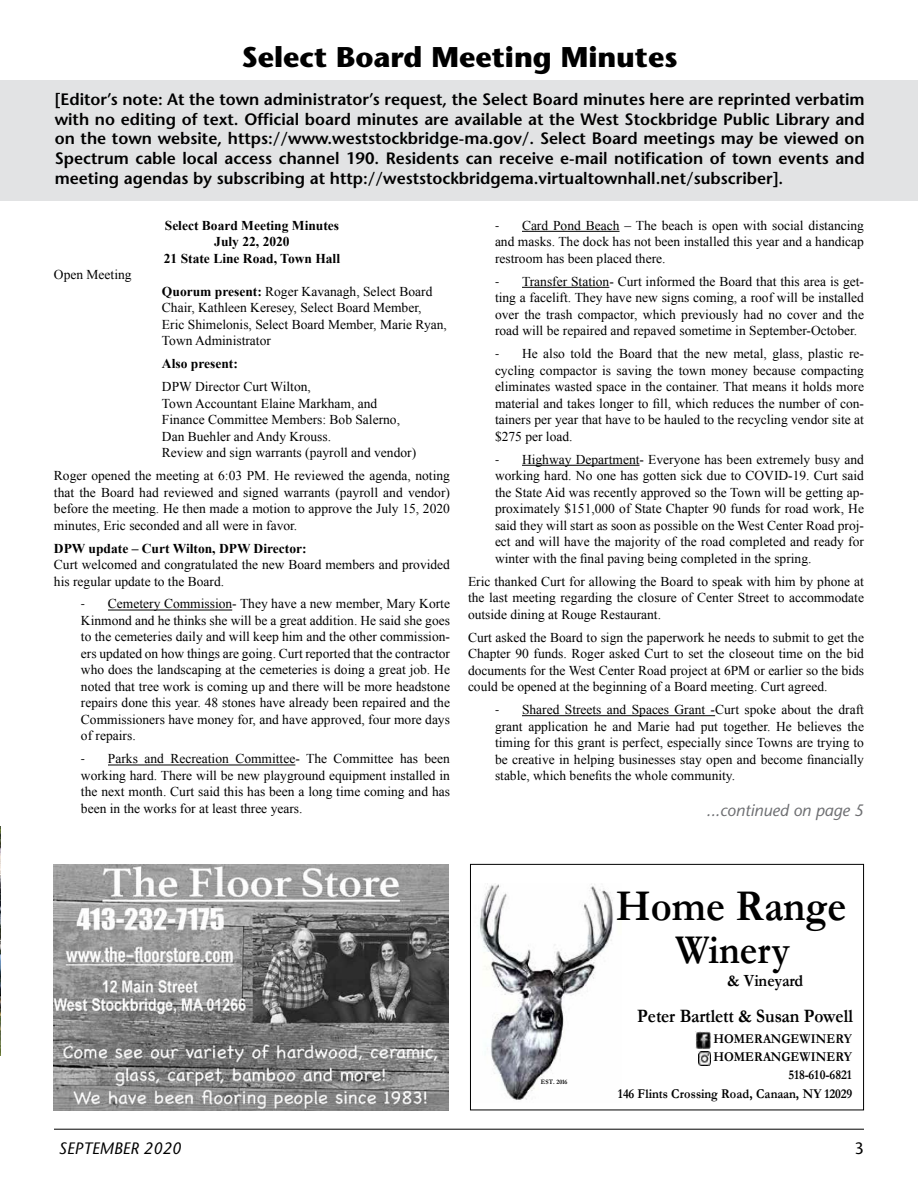
<style>
.page{position:relative;width:918px;height:1188px;background:#fff}
.page>*{position:absolute;margin:0;border:0;box-sizing:border-box;transform-origin:0 0}
.t1{font:700 44.25px "Garamond";letter-spacing:.005em;color:#000;scale:.91 1}
.t2{font:700 41.25px "Garamond";color:#000;scale:.91 1}
.t3{font:700 28.5px "Stone Sans";color:#000}
.t4{font:700 19.05px "Garamond";color:#000;scale:.91 1}
.t5{font:700 17.25px "Garamond";letter-spacing:-.005em;color:#000;scale:.91 1}
.t6{font:600 16.5px/19.5px "Stone Sans";color:#000;text-align:justify}
.t7{font:italic 16.5px "Stone Sans";color:#6d6e71}
.t8{font:italic 16.5px "Stone Sans";color:#000}
.t9{font:16.5px "Stone Sans";color:#000}
.t10{font:700 13.65px "Garamond";letter-spacing:.01em;color:#000;scale:.91 1}
.t11{font:13.5px/16.5px "Times New Roman";color:#000;text-align:justify}
.t12{font:700 13.5px/16.5px "Times New Roman";color:#000;text-align:center}
.t13{font:700 13.5px/18.5px "Garamond";letter-spacing:.005em;color:#000;text-align:right;scale:.91 1}
.t14{font:700 6.75px "Garamond";letter-spacing:-.015em;color:#000;scale:.91 1}
.s1{font-weight:700}
.s2{font-family:"Calibri"}
</style>
<div class="page">
<hr style="left:54px;top:1129px;width:810px;height:1px;background:#000">
<div style="left:0;top:81px;width:918px;height:120px;background:#e2e3e4"></div>
<hr style="left:108px;top:610px;width:124px;height:1px;background:#000">
<hr style="left:108px;top:765px;width:187px;height:1px;background:#000">
<hr style="left:522px;top:231px;width:98px;height:1px;background:#000">
<hr style="left:522px;top:287px;width:87px;height:1px;background:#000">
<hr style="left:522px;top:465px;width:118px;height:1px;background:#000">
<hr style="left:522px;top:715px;width:193px;height:1px;background:#000">
<img style="left:0;top:826px;width:1px;height:230px">
<img style="left:479px;top:883px;width:134px;height:217px">
<img style="left:696px;top:1032px;width:15px;height:16px">
<svg style="left:698px;top:1052px;width:13px;height:13px"></svg>
<div style="left:470px;top:864px;width:394px;height:246px;border:1px solid #000"></div>
<img style="left:54px;top:864px;width:394px;height:246px">
<h3 class="t3" style="left:242px;top:39px;width:437px">Select Board Meeting Minutes</h3>
<p class="t6" style="left:55px;top:90px;width:812px">[Editor’s note: At the town administrator’s request, the Select Board minutes here are reprinted verbatim with no editing of text. Official board minutes are available at the West Stockbridge Public Library and on the town website, https://www.weststockbridge-ma.gov/. Select Board meetings may be viewed on Spectrum cable local access channel 190. Residents can receive e-mail notification of town events and meeting agendas by subscribing at http://weststockbridgema.virtualtownhall.net/subscriber].</p>
<p class="t12" style="left:164px;top:217px;width:178px">Select Board Meeting Minutes<br>July 22, 2020<br>21 State Line Road, Town Hall</p>
<p class="t11" style="left:54px;top:266px;width:79px">Open Meeting</p>
<p class="t11" style="left:162px;top:283px;width:286px;text-align:left"><span class="s1">Quorum present:</span> Roger Kavanagh, Select Board Chair, Kathleen Keresey, Select Board Member, Eric Shimelonis, Select Board Member, Marie Ryan, Town Administrator</p>
<p class="t12" style="left:162px;top:355px;width:77px">Also present:</p>
<p class="t11" style="left:162px;top:378px;width:256px;text-align:left">DPW Director Curt Wilton,<br>Town Accountant Elaine Markham, and Finance Committee Members: Bob Salerno, Dan Buehler and Andy Krouss.<br>Review and sign warrants (payroll and vendor)</p>
<p class="t11" style="left:54px;top:467px;width:398px">Roger opened the meeting at 6:03 PM. He reviewed the agenda, noting that the Board had reviewed and signed warrants (payroll and vendor) before the meeting. He then made a motion to approve the July 15, 2020 minutes, Eric seconded and all were in favor.</p>
<p class="t12" style="left:54px;top:539px;width:254px">DPW update – Curt Wilton, DPW Director:</p>
<p class="t11" style="left:54px;top:556px;width:398px">Curt welcomed and congratulated the new Board members and provided his regular update to the Board.</p>
<p class="t11" style="left:81px;top:596px;width:371px"><span class="s2">-</span> Cemetery Commission- They have a new member, Mary Korte Kinmond and he thinks she will be a great addition. He said she goes to the cemeteries daily and will keep him and the other commission&shy;ers updated on how things are going. Curt reported that the contractor who does the landscaping at the cemeteries is doing a great job. He noted that tree work is coming up and there will be more headstone repairs done this year. 48 stones have already been repaired and the Commissioners have money for, and have approved, four more days of repairs.</p>
<p class="t11" style="left:81px;top:750px;width:371px"><span class="s2">-</span> Parks and Recreation Committee- The Committee has been working hard. There will be new playground equipment installed in the next month. Curt said this has been a long time coming and has been in the works for at least three years.</p>
<p class="t11" style="left:495px;top:217px;width:371px"><span class="s2">-</span> Card Pond Beach – The beach is open with social distancing and masks. The dock has not been installed this year and a handicap restroom has been placed there.</p>
<p class="t11" style="left:495px;top:273px;width:371px"><span class="s2">-</span> Transfer Station- Curt informed the Board that this area is get&shy;ting a facelift. They have new signs coming, a roof will be installed over the trash compactor, which previously had no cover and the road will be repaired and repaved sometime in September-October.</p>
<p class="t11" style="left:495px;top:345px;width:371px"><span class="s2">-</span> He also told the Board that the new metal, glass, plastic re&shy;cycling compactor is saving the town money because compacting eliminates wasted space in the container. That means it holds more material and takes longer to fill, which reduces the number of con&shy;tainers per year that have to be hauled to the recycling vendor site at $275 per load.</p>
<p class="t11" style="left:495px;top:451px;width:371px"><span class="s2">-</span> Highway Department- Everyone has been extremely busy and working hard. No one has gotten sick due to COVID-19. Curt said the State Aid was recently approved so the Town will be getting ap&shy;proximately $151,000 of State Chapter 90 funds for road work, He said they will start as soon as possible on the West Center Road proj&shy;ect and will have the majority of the road completed and ready for winter with the final paving being completed in the spring.</p>
<p class="t11" style="left:468px;top:573px;width:398px">Eric thanked Curt for allowing the Board to speak with him by phone at the last meeting regarding the closure of Center Street to accommodate outside dining at Rouge Restaurant.</p>
<p class="t11" style="left:468px;top:629px;width:398px">Curt asked the Board to sign the paperwork he needs to submit to get the Chapter 90 funds. Roger asked Curt to set the closeout time on the bid documents for the West Center Road project at 6PM or earlier so the bids could be opened at the beginning of a Board meeting. Curt agreed.</p>
<p class="t11" style="left:495px;top:701px;width:371px"><span class="s2">-</span> Shared Streets and Spaces Grant -Curt spoke about the draft grant application he and Marie had put together. He believes the timing for this grant is perfect, especially since Towns are trying to be creative in helping businesses stay open and become financially stable, which benefits the whole community.</p>
<p class="t7" style="left:706px;top:800px;width:159px">...continued on page 5</p>
<p class="t14" style="left:541px;top:1077px;width:31px">EST. 2016</p>
<h1 class="t1" style="left:616px;top:876px;width:255px">Home Range</h1>
<h2 class="t2" style="left:675px;top:922px;width:127px">Winery</h2>
<p class="t5" style="left:727px;top:968px;width:85px">&amp; Vineyard</p>
<h3 class="t4" style="left:637px;top:1003px;width:239px">Peter Bartlett &amp; Susan Powell</h3>
<p class="t13" style="left:714px;top:1029px;width:154px">HOMERANGEWINERY</p>
<p class="t10" style="left:714px;top:1048px;width:154px">HOMERANGEWINERY</p>
<p class="t13" style="left:618px;top:1066px;width:259px">518-610-6821<br>146 Flints Crossing Road, Canaan, NY 12029</p>
<p class="t8" style="left:59px;top:1138px;width:124px">SEPTEMBER 2020</p>
<p class="t9" style="left:855px;top:1138px;width:11px">3</p>
</div>
